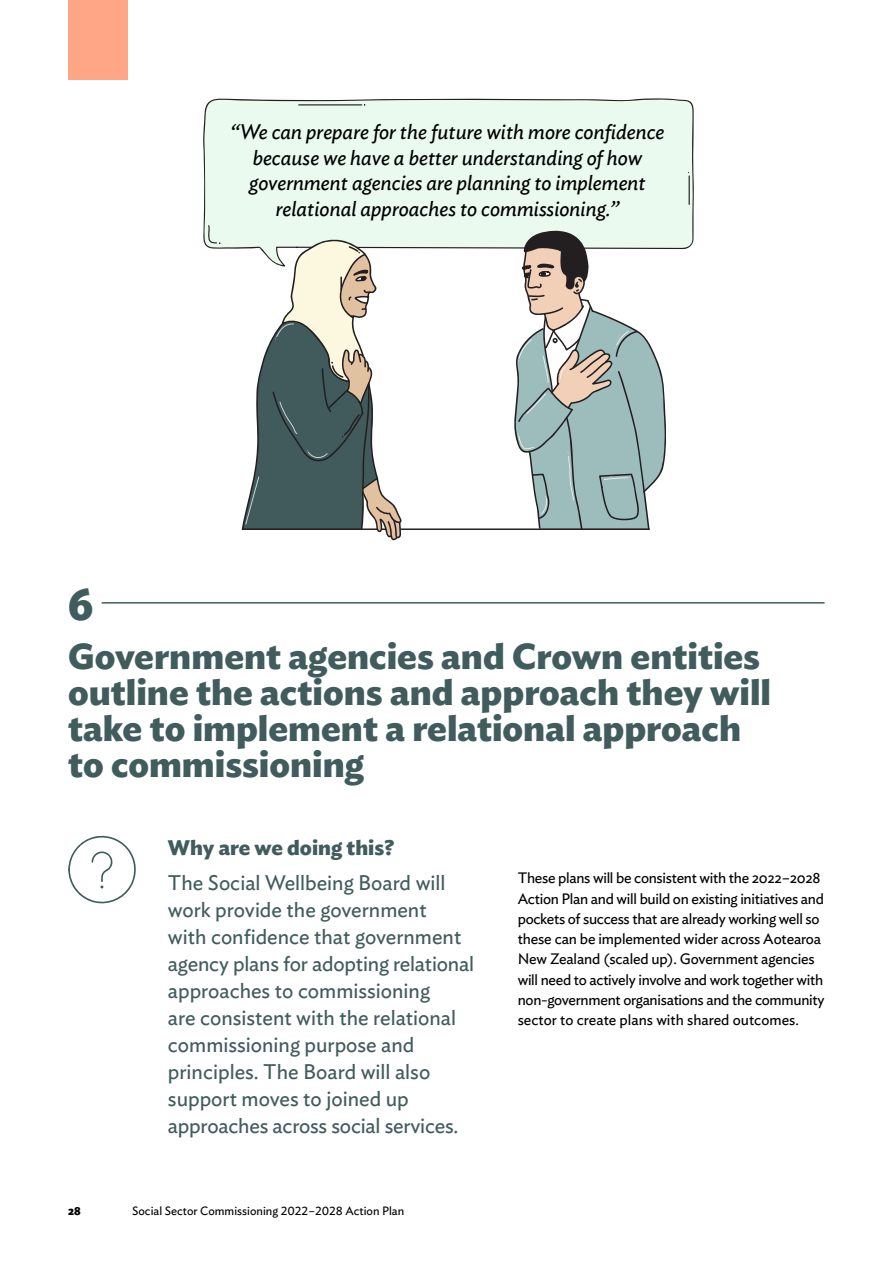
<style>
.page{position:relative;width:893px;height:1263px;background:#fff}
.page>*{position:absolute;margin:0;border:0;box-sizing:border-box;transform-origin:0 0}
.Action_number{font:700 45px "Ideal Sans";color:#405c5c}
.Action_plan{font:700 36px/36px "Ideal Sans";color:#405c5c}
.Intro{font:21px/27px "Ideal Sans";color:#405c5c}
.Quotes{font:italic 21px/25.5px "Ideal Sans";color:#000;text-align:center}
.H2_span{font:700 21px "Ideal Sans";color:#405c5c}
.Body{font:15px/20.2px "Ideal Sans";letter-spacing:-.02em;color:#000}
.t1{font:12px "Ideal Sans";color:#000}
.t2{font:700 12px "Ideal Sans";color:#000}
</style>
<div class="page">
<div style="left:68px;top:0;width:60px;height:79px;background:#ffa687"></div>
<div style="left:203px;top:98px;width:491px;height:152px;background:#eafaef"></div>
<svg style="left:208px;top:225px;width:13px;height:19px"></svg>
<svg style="left:298px;top:104px;width:67px;height:1px"></svg>
<svg style="left:688px;top:172px;width:2px;height:33px"></svg>
<svg style="left:242px;top:231px;width:425px;height:310px"></svg>
<hr style="left:102px;top:602px;width:723px;height:2px;background:#405c5c">
<svg style="left:68px;top:835px;width:68px;height:69px"></svg>
<p class="Quotes" style="left:231px;top:118px;width:435px">“We can prepare for the future with more confidence because we have a better understanding of how government agencies are planning to implement relational approaches to commissioning.”</p>
<p class="Action_number" style="left:68px;top:568px;width:27px">6</p>
<p class="Action_plan" style="left:68px;top:635px;width:705px">Government agencies and Crown entities outline the actions and approach they will take to implement a relational approach to commissioning</p>
<p class="H2_span" style="left:168px;top:830px;width:228px">Why are we doing this?</p>
<p class="Intro" style="left:168px;top:868px;width:308px">The Social Wellbeing Board will work provide the government<br>with confidence that government agency plans for adopting relational approaches to commissioning<br>are consistent with the relational commissioning purpose and principles. The Board will also support moves to joined up approaches across social services.</p>
<p class="Body" style="left:518px;top:867px;width:308px">These plans will be consistent with the 2022–2028<br>Action Plan and will build on existing initiatives and pockets of success that are already working well so these can be implemented wider across Aotearoa New Zealand (scaled up). Government agencies will need to actively involve and work together with non-government organisations and the community sector to create plans with shared outcomes.</p>
<p class="t2" style="left:68px;top:1201px;width:14px">28</p>
<p class="t1" style="left:132px;top:1202px;width:274px">Social Sector Commissioning 2022–2028 Action Plan</p>
</div>
